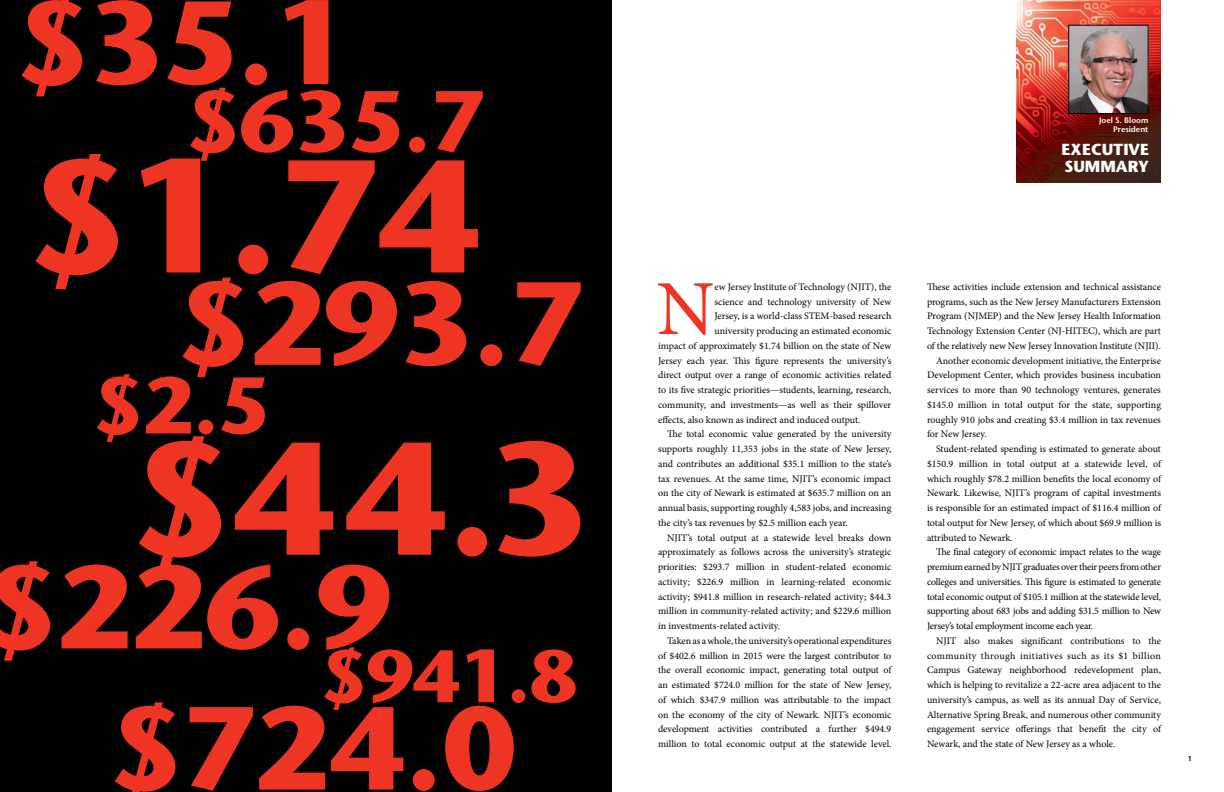
<style>
.page{position:relative;width:1224px;height:792px;background:#fff}
.page>*{position:absolute;margin:0;border:0;box-sizing:border-box;transform-origin:0 0}
.t1{font:700 160.1px "Stone Sans Std";color:#ee3524}
.t2{font:700 117.9px "Stone Sans Std";color:#ee3524}
.t3{font:700 86.6px "Stone Sans Std";color:#ee3524}
.t4{font:700 80.1px "Stone Sans Std";color:#ee3524}
.t5{font:78.1px "Minion Pro";color:#ee3524}
.t6{font:700 74.1px "Stone Sans Std";color:#ee3524}
.t7{font:700 16px "Stone Sans Std";color:#fff}
.t8{font:10px "Minion Pro";letter-spacing:-.005em;color:#000}
.t9{font:10px "Minion Pro";letter-spacing:-.025em;color:#000}
.t10{font:10px "Minion Pro";letter-spacing:.04em;color:#000}
.t11{font:600 8px/9.6px "Stone Sans Std";color:#fff;text-align:right}
.t12{font:600 7px "Stone Sans Std";color:#000}
</style>
<div class="page">
<div style="left:0;top:0;width:612px;height:792px;background:#000"></div>
<img style="left:1017px;top:0;width:144px;height:183px">
<img style="left:1070px;top:27px;width:76px;height:85px">
<div style="left:1068px;top:25px;width:80px;height:89px;border:1px solid #000"></div>
<h2 class="t2" style="left:15px;top:-28px;width:336px">$35.1</h2>
<h3 class="t3" style="left:185px;top:70px;width:302px">$635.7</h3>
<h1 class="t1" style="left:26px;top:121px;width:455px">$1.74</h1>
<h2 class="t2" style="left:176px;top:253px;width:410px">$293.7</h2>
<h3 class="t4" style="left:92px;top:358px;width:178px">$2.5</h3>
<h1 class="t1" style="left:130px;top:403px;width:461px">$44.3</h1>
<h2 class="t2" style="left:-17px;top:537px;width:410px">$226.9</h2>
<h3 class="t6" style="left:320px;top:632px;width:258px">$941.8</h3>
<h2 class="t2" style="left:108px;top:678px;width:410px">$724.0</h2>
<p class="t11" style="left:1099px;top:115px;width:51px">Joel S. Bloom<br>President</p>
<h3 class="t7" style="left:1061px;top:140px;width:88px">EXECUTIVE</h3>
<h3 class="t7" style="left:1064px;top:157px;width:86px">SUMMARY</h3>
<h3 class="t5" style="left:657px;top:257px;width:60px">N</h3>
<p class="t8" style="left:715px;top:280px;width:178px">ew Jersey Institute of Technology (NJIT), the</p>
<p class="t8" style="left:715px;top:295px;width:178px">science and technology university of New</p>
<p class="t8" style="left:715px;top:309px;width:178px">Jersey, is a world-class STEM-based research</p>
<p class="t8" style="left:715px;top:324px;width:178px">university producing an estimated economic</p>
<p class="t8" style="left:658px;top:339px;width:235px">impact of approximately $1.74 billion on the state of New</p>
<p class="t8" style="left:658px;top:354px;width:235px">Jersey each year. This figure represents the university’s</p>
<p class="t8" style="left:658px;top:368px;width:235px">direct output over a range of economic activities related</p>
<p class="t8" style="left:658px;top:383px;width:235px">to its five strategic priorities—students, learning, research,</p>
<p class="t8" style="left:658px;top:398px;width:235px">community, and investments—as well as their spillover</p>
<p class="t8" style="left:658px;top:413px;width:204px">effects, also known as indirect and induced output.</p>
<p class="t8" style="left:667px;top:427px;width:226px">The total economic value generated by the university</p>
<p class="t8" style="left:658px;top:442px;width:235px">supports roughly 11,353 jobs in the state of New Jersey,</p>
<p class="t8" style="left:658px;top:457px;width:235px">and contributes an additional $35.1 million to the state’s</p>
<p class="t8" style="left:658px;top:472px;width:235px">tax revenues. At the same time, NJIT’s economic impact</p>
<p class="t8" style="left:658px;top:486px;width:235px">on the city of Newark is estimated at $635.7 million on an</p>
<p class="t8" style="left:658px;top:501px;width:235px">annual basis, supporting roughly 4,583 jobs, and increasing</p>
<p class="t8" style="left:658px;top:516px;width:191px">the city’s tax revenues by $2.5 million each year.</p>
<p class="t8" style="left:667px;top:531px;width:226px">NJIT’s total output at a statewide level breaks down</p>
<p class="t8" style="left:658px;top:545px;width:235px">approximately as follows across the university’s strategic</p>
<p class="t8" style="left:658px;top:560px;width:235px">priorities: $293.7 million in student-related economic</p>
<p class="t8" style="left:658px;top:575px;width:235px">activity; $226.9 million in learning-related economic</p>
<p class="t8" style="left:658px;top:590px;width:235px">activity; $941.8 million in research-related activity; $44.3</p>
<p class="t8" style="left:658px;top:604px;width:235px">million in community-related activity; and $229.6 million</p>
<p class="t8" style="left:658px;top:619px;width:124px">in investments-related activity.</p>
<p class="t8" style="left:667px;top:634px;width:226px">Taken as a whole, the university’s operational expenditures</p>
<p class="t8" style="left:658px;top:649px;width:235px">of $402.6 million in 2015 were the largest contributor to</p>
<p class="t8" style="left:658px;top:663px;width:235px">the overall economic impact, generating total output of</p>
<p class="t8" style="left:658px;top:678px;width:235px">an estimated $724.0 million for the state of New Jersey,</p>
<p class="t8" style="left:658px;top:693px;width:235px">of which $347.9 million was attributable to the impact</p>
<p class="t8" style="left:658px;top:708px;width:235px">on the economy of the city of Newark. NJIT’s economic</p>
<p class="t8" style="left:658px;top:722px;width:235px">development activities contributed a further $494.9</p>
<p class="t8" style="left:658px;top:737px;width:235px">million to total economic output at the statewide level.</p>
<p class="t8" style="left:927px;top:280px;width:236px">These activities include extension and technical assistance</p>
<p class="t8" style="left:927px;top:295px;width:236px">programs, such as the New Jersey Manufacturers Extension</p>
<p class="t8" style="left:927px;top:309px;width:236px">Program (NJMEP) and the New Jersey Health Information</p>
<p class="t8" style="left:927px;top:324px;width:235px">Technology Extension Center (NJ-HITEC), which are part</p>
<p class="t8" style="left:927px;top:339px;width:235px">of the relatively new New Jersey Innovation Institute (NJII).</p>
<p class="t8" style="left:936px;top:354px;width:226px">Another economic development initiative, the Enterprise</p>
<p class="t8" style="left:927px;top:368px;width:235px">Development Center, which provides business incubation</p>
<p class="t8" style="left:927px;top:383px;width:235px">services to more than 90 technology ventures, generates</p>
<p class="t8" style="left:927px;top:398px;width:236px">$145.0 million in total output for the state, supporting</p>
<p class="t8" style="left:927px;top:413px;width:235px">roughly 910 jobs and creating $3.4 million in tax revenues</p>
<p class="t8" style="left:927px;top:427px;width:61px">for New Jersey.</p>
<p class="t8" style="left:936px;top:442px;width:227px">Student-related spending is estimated to generate about</p>
<p class="t8" style="left:927px;top:457px;width:236px">$150.9 million in total output at a statewide level, of</p>
<p class="t8" style="left:927px;top:472px;width:236px">which roughly $78.2 million benefits the local economy of</p>
<p class="t8" style="left:927px;top:486px;width:236px">Newark. Likewise, NJIT’s program of capital investments</p>
<p class="t8" style="left:927px;top:501px;width:235px">is responsible for an estimated impact of $116.4 million of</p>
<p class="t8" style="left:927px;top:516px;width:236px">total output for New Jersey, of which about $69.9 million is</p>
<p class="t8" style="left:927px;top:531px;width:87px">attributed to Newark.</p>
<p class="t9" style="left:936px;top:545px;width:227px">The final category of economic impact relates to the wage</p>
<p class="t8" style="left:927px;top:560px;width:236px">premium earned by NJIT graduates over their peers from other</p>
<p class="t8" style="left:927px;top:575px;width:236px">colleges and universities. This figure is estimated to generate</p>
<p class="t8" style="left:927px;top:590px;width:236px">total economic output of $105.1 million at the statewide level,</p>
<p class="t8" style="left:927px;top:604px;width:236px">supporting about 683 jobs and adding $31.5 million to New</p>
<p class="t9" style="left:927px;top:619px;width:168px">Jersey’s total employment income each year.</p>
<p class="t8" style="left:936px;top:634px;width:227px">NJIT also makes significant contributions to the</p>
<p class="t10" style="left:927px;top:649px;width:236px">community through initiatives such as its $1 billion</p>
<p class="t8" style="left:927px;top:663px;width:236px">Campus Gateway neighborhood redevelopment plan,</p>
<p class="t8" style="left:927px;top:678px;width:235px">which is helping to revitalize a 22-acre area adjacent to the</p>
<p class="t8" style="left:927px;top:693px;width:236px">university’s campus, as well as its annual Day of Service,</p>
<p class="t8" style="left:927px;top:708px;width:235px">Alternative Spring Break, and numerous other community</p>
<p class="t8" style="left:927px;top:722px;width:235px">engagement service offerings that benefit the city of</p>
<p class="t8" style="left:927px;top:737px;width:190px">Newark, and the state of New Jersey as a whole.</p>
<p class="t12" style="left:1188px;top:754px;width:6px">1</p>
</div>
